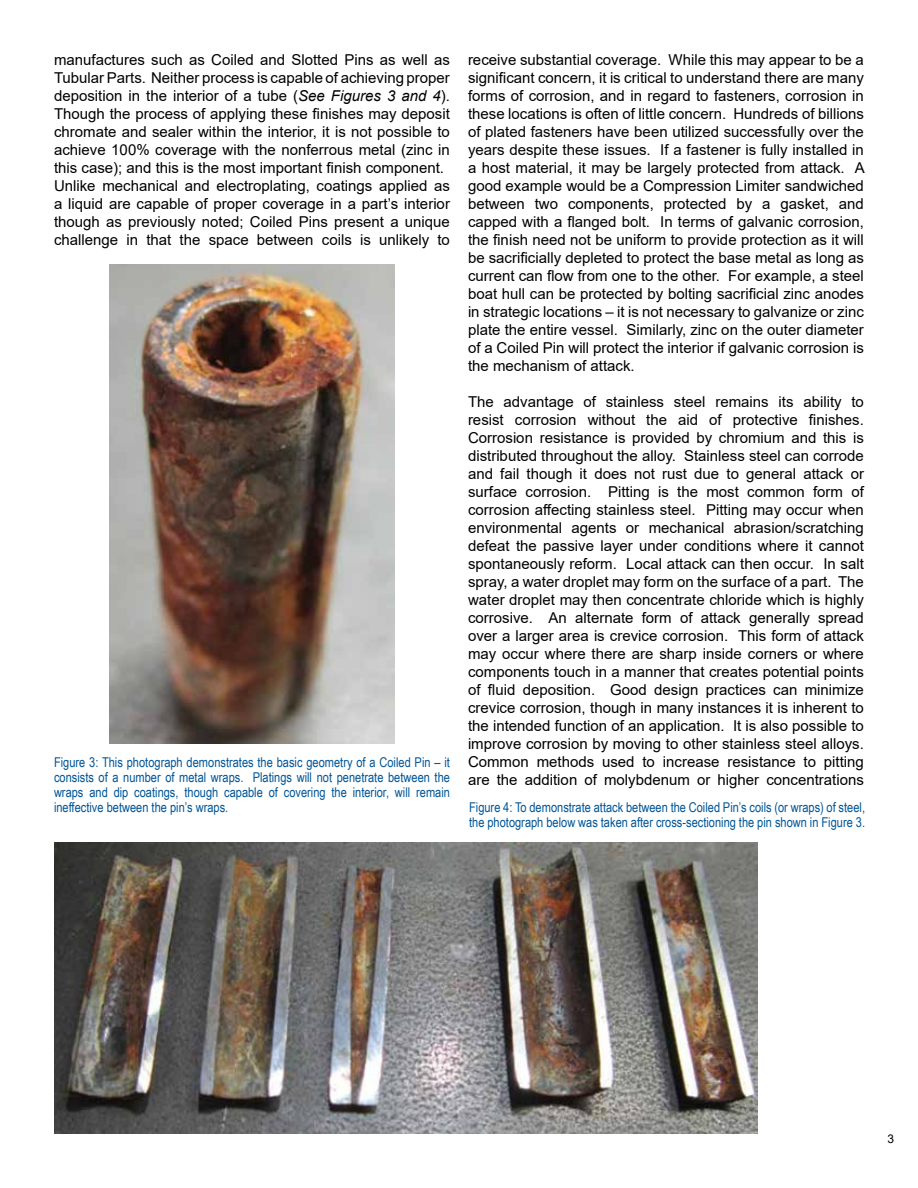
<style>
.page{position:relative;width:918px;height:1188px;background:#fff}
.page>*{position:absolute;margin:0;border:0;box-sizing:border-box;transform-origin:0 0}
.t1{font:15px/18px "Arial";color:#000;text-align:justify}
.t2{font:13.5px/15px "Arial Narrow";color:#005596;text-align:justify}
.t3{font:12px "Arial";color:#000}
.s1{font-style:italic}
</style>
<div class="page">
<img style="left:110px;top:264px;width:284px;height:480px">
<img style="left:54px;top:843px;width:703px;height:291px">
<p class="t1" style="left:54px;top:51px;width:397px;text-align:left">manufactures such as Coiled and Slotted Pins as well as Tubular Parts. Neither process is capable of achieving proper deposition in the interior of a tube (<span class="s1">See Figures 3 and 4</span>).<br>Though the process of applying these finishes may deposit chromate and sealer within the interior, it is not possible to achieve 100% coverage with the nonferrous metal (zinc in this case); and this is the most important finish component.<br>Unlike mechanical and electroplating, coatings applied as a liquid are capable of proper coverage in a part’s interior though as previously noted; Coiled Pins present a unique challenge in that the space between coils is unlikely to</p>
<p class="t1" style="left:468px;top:51px;width:398px">receive substantial coverage. While this may appear to be a significant concern, it is critical to understand there are many forms of corrosion, and in regard to fasteners, corrosion in these locations is often of little concern. Hundreds of billions of plated fasteners have been utilized successfully over the years despite these issues. If a fastener is fully installed in a host material, it may be largely protected from attack. A good example would be a Compression Limiter sandwiched between two components, protected by a gasket, and capped with a flanged bolt. In terms of galvanic corrosion, the finish need not be uniform to provide protection as it will be sacrificially depleted to protect the base metal as long as current can flow from one to the other. For example, a steel boat hull can be protected by bolting sacrificial zinc anodes in strategic locations – it is not necessary to galvanize or zinc plate the entire vessel. Similarly, zinc on the outer diameter of a Coiled Pin will protect the interior if galvanic corrosion is the mechanism of attack.</p>
<p class="t1" style="left:468px;top:393px;width:398px">The advantage of stainless steel remains its ability to resist corrosion without the aid of protective finishes.<br>Corrosion resistance is provided by chromium and this is distributed throughout the alloy. Stainless steel can corrode and fail though it does not rust due to general attack or surface corrosion. Pitting is the most common form of corrosion affecting stainless steel. Pitting may occur when environmental agents or mechanical abrasion/scratching defeat the passive layer under conditions where it cannot spontaneously reform. Local attack can then occur. In salt spray, a water droplet may form on the surface of a part. The water droplet may then concentrate chloride which is highly corrosive. An alternate form of attack generally spread over a larger area is crevice corrosion. This form of attack may occur where there are sharp inside corners or where components touch in a manner that creates potential points of fluid deposition. Good design practices can minimize crevice corrosion, though in many instances it is inherent to the intended function of an application. It is also possible to improve corrosion by moving to other stainless steel alloys.<br>Common methods used to increase resistance to pitting are the addition of molybdenum or higher concentrations</p>
<p class="t2" style="left:54px;top:754px;width:398px">Figure 3: This photograph demonstrates the basic geometry of a Coiled Pin – it consists of a number of metal wraps. Platings will not penetrate between the wraps and dip coatings, though capable of covering the interior, will remain ineffective between the pin’s wraps.</p>
<p class="t2" style="left:469px;top:799px;width:397px">Figure 4: To demonstrate attack between the Coiled Pin’s coils (or wraps) of steel, the photograph below was taken after cross-sectioning the pin shown in Figure 3.</p>
<p class="t3" style="left:888px;top:1130px;width:8px">3</p>
</div>
